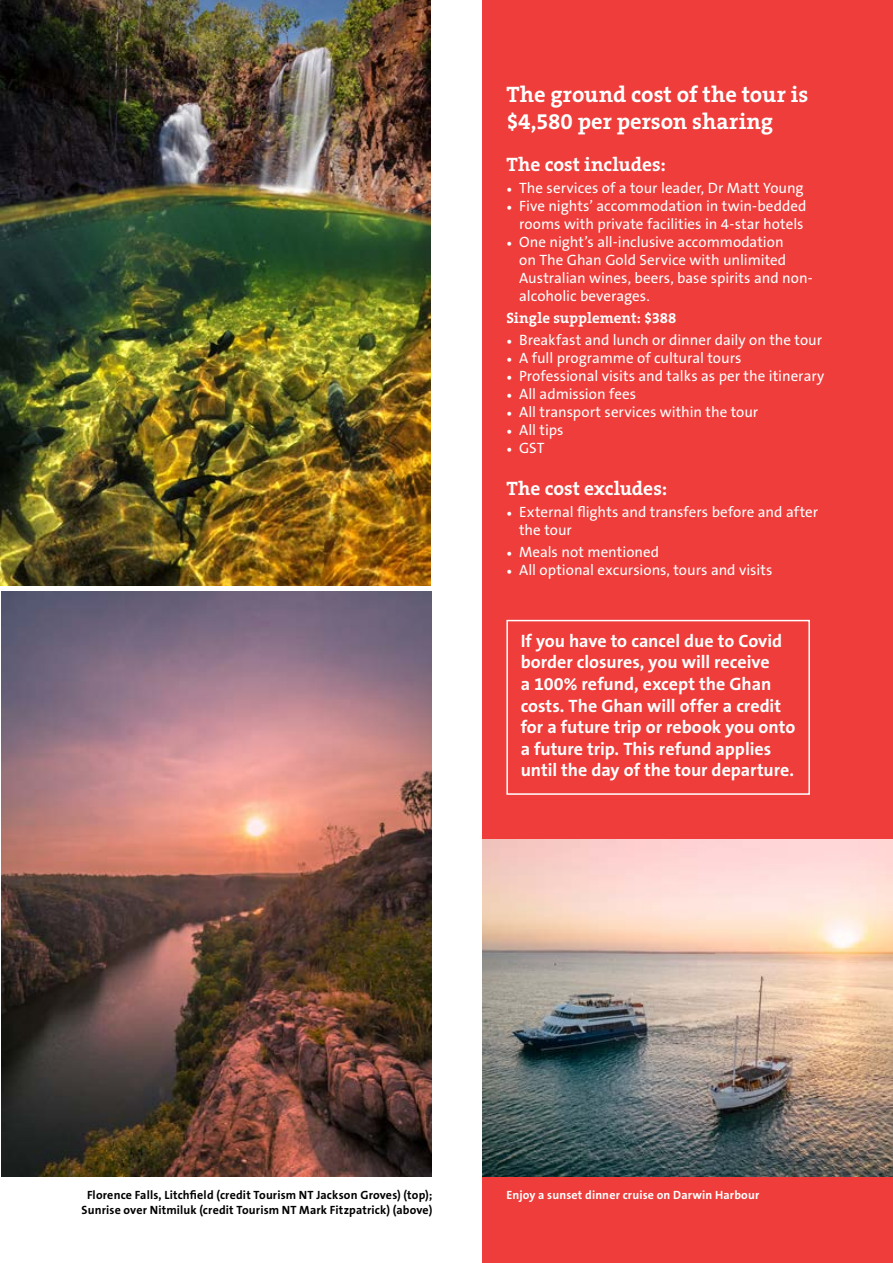
<style>
.page{position:relative;width:893px;height:1263px;background:#fff}
.page>*{position:absolute;margin:0;border:0;box-sizing:border-box;transform-origin:0 0}
.t1{font:700 22.5px/27px "The Serif B7";color:#fff}
.t2{font:700 19.5px "The Serif B7";color:#fff}
.t3{font:700 18px/21.6px "The Sans B7";color:#fff}
.t4{font:15px/18px "The Sans B5 Plain";color:#fff}
.t5{font:700 15px "The Serif B7";color:#fff}
.t6{font:700 12px/14.4px "The Sans B7";letter-spacing:.015em;color:#000;text-align:center}
.t7{font:700 12px "The Sans B7";letter-spacing:.01em;color:#fff}
.s1{font-family:"Minion Pro"}
</style>
<div class="page">
<div style="left:483px;top:0;width:410px;height:1263px;background:#ee3d3a"></div>
<img style="left:0;top:0;width:431px;height:585px">
<img style="left:2px;top:592px;width:430px;height:585px">
<img style="left:483px;top:839px;width:410px;height:338px">
<div style="left:506px;top:620px;width:304px;height:175px;border:2px solid #fff"></div>
<h1 class="t1" style="left:506px;top:82px;width:303px">The ground cost of the tour is $4,580 per person sharing</h1>
<h2 class="t2" style="left:506px;top:154px;width:161px">The cost includes:</h2>
<p class="t4" style="left:506px;top:180px;width:299px"><span class="s1">•</span> The services of a tour leader, Dr Matt Young</p>
<p class="t4" style="left:506px;top:198px;width:302px;text-align:right"><span class="s1">•</span> Five nights’ accommodation in twin-bedded rooms with private facilities in 4-star hotels</p>
<p class="t4" style="left:519px;top:234px;width:295px;text-indent:-13px"><span class="s1">•</span> One night’s all-inclusive accommodation<br>on The Ghan Gold Service with unlimited Australian wines, beers, base spirits and non&shy;alcoholic beverages.</p>
<p class="t5" style="left:506px;top:310px;width:171px">Single supplement: $388</p>
<p class="t4" style="left:506px;top:332px;width:317px"><span class="s1">•</span> Breakfast and lunch or dinner daily on the tour</p>
<p class="t4" style="left:506px;top:350px;width:237px"><span class="s1">•</span> A full programme of cultural tours</p>
<p class="t4" style="left:506px;top:368px;width:319px"><span class="s1">•</span> Professional visits and talks as per the itinerary</p>
<p class="t4" style="left:506px;top:386px;width:131px"><span class="s1">•</span> All admission fees</p>
<p class="t4" style="left:506px;top:404px;width:253px"><span class="s1">•</span> All transport services within the tour</p>
<p class="t4" style="left:506px;top:422px;width:59px"><span class="s1">•</span> All tips</p>
<p class="t4" style="left:506px;top:440px;width:40px"><span class="s1">•</span> GST</p>
<h2 class="t2" style="left:506px;top:478px;width:162px">The cost excludes:</h2>
<p class="t4" style="left:519px;top:504px;width:300px;text-indent:-13px"><span class="s1">•</span> External flights and transfers before and after the tour</p>
<p class="t4" style="left:506px;top:544px;width:154px"><span class="s1">•</span> Meals not mentioned</p>
<p class="t4" style="left:506px;top:562px;width:268px"><span class="s1">•</span> All optional excursions, tours and visits</p>
<p class="t3" style="left:521px;top:631px;width:276px">If you have to cancel due to Covid border closures, you will receive<br>a 100% refund, except the Ghan costs. The Ghan will offer a credit for a future trip or rebook you onto a future trip. This refund applies until the day of the tour departure.</p>
<p class="t6" style="left:82px;top:1188px;width:352px">Florence Falls, Litchfield (credit Tourism NT Jackson Groves) (top);<br>Sunrise over Nitmiluk (credit Tourism NT Mark Fitzpatrick) (above)</p>
<p class="t7" style="left:506px;top:1189px;width:254px">Enjoy a sunset dinner cruise on Darwin Harbour</p>
</div>
